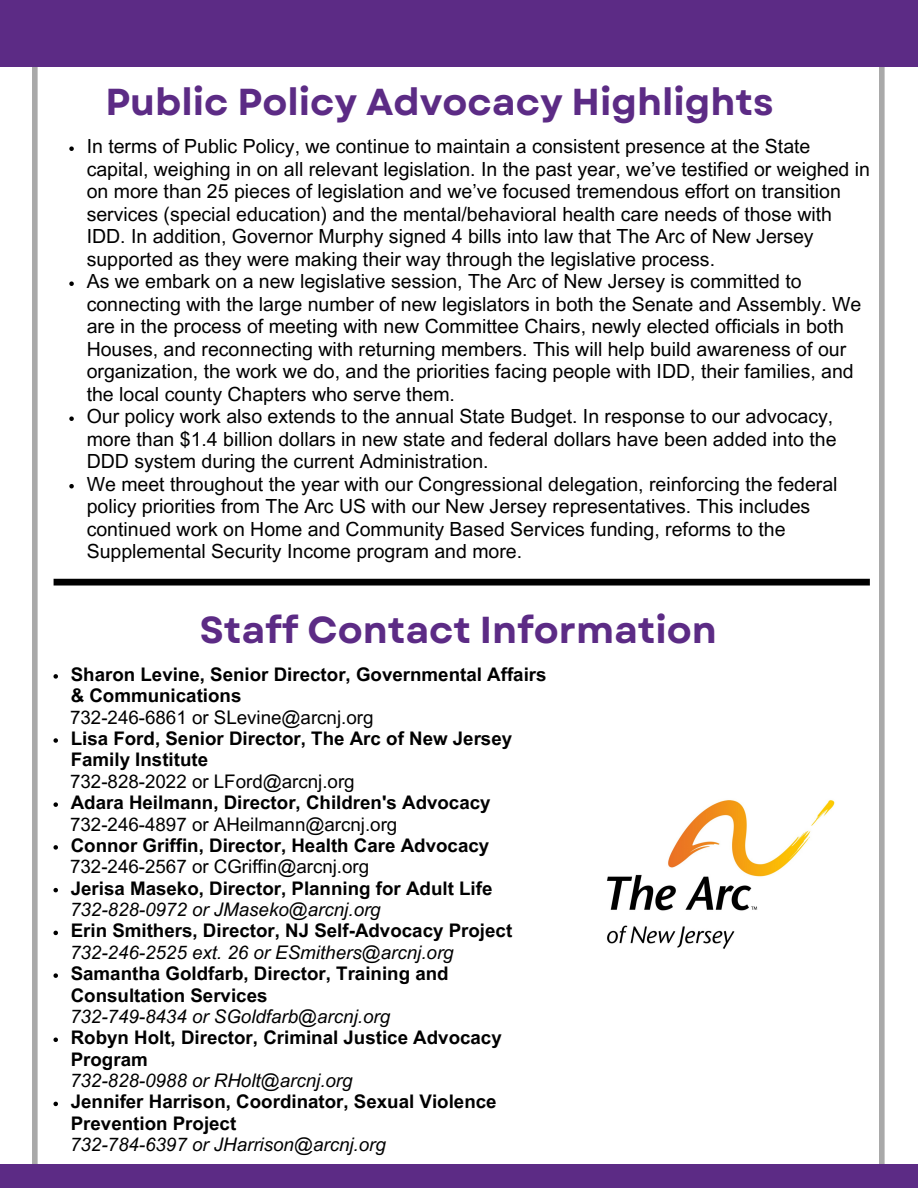
<style>
.page{position:relative;width:918px;height:1188px;background:#fff}
.page>*{position:absolute;margin:0;border:0;box-sizing:border-box;transform-origin:0 0}
.t1{font:700 37.5px "Garet";color:#5c2b85}
.t2{font:19.5px/22.5px "Arial MT Pro";color:#000}
.t3{font:700 18.75px/21.3px "Arial MT Pro";color:#000}
.t4{font:italic 18.75px "Arial MT Pro";color:#000}
.t5{font:18.75px "Arial MT Pro";color:#000}
</style>
<div class="page">
<div style="left:32px;top:0;width:6px;height:1188px;background:#a9a9a9"></div>
<div style="left:879px;top:0;width:6px;height:1188px;background:#a9a9a9"></div>
<div style="left:54px;top:579px;width:816px;height:7px;background:#000"></div>
<div style="left:0;top:0;width:918px;height:67px;background:#5c2b85"></div>
<div style="left:0;top:1164px;width:918px;height:24px;background:#5c2b85"></div>
<svg style="left:69px;top:146px;width:5px;height:5px"></svg>
<svg style="left:69px;top:281px;width:5px;height:5px"></svg>
<svg style="left:69px;top:416px;width:5px;height:5px"></svg>
<svg style="left:69px;top:484px;width:5px;height:4px"></svg>
<svg style="left:53px;top:674px;width:5px;height:5px"></svg>
<svg style="left:53px;top:738px;width:5px;height:5px"></svg>
<svg style="left:53px;top:802px;width:5px;height:5px"></svg>
<svg style="left:53px;top:845px;width:5px;height:5px"></svg>
<svg style="left:53px;top:888px;width:5px;height:4px"></svg>
<svg style="left:53px;top:931px;width:5px;height:4px"></svg>
<svg style="left:53px;top:973px;width:5px;height:5px"></svg>
<svg style="left:53px;top:1038px;width:5px;height:4px"></svg>
<svg style="left:53px;top:1102px;width:5px;height:4px"></svg>
<img style="left:607px;top:800px;width:228px;height:149px">
<h1 class="t1" style="left:105px;top:75px;width:670px">Public Policy Advocacy Highlights</h1>
<p class="t2" style="left:87px;top:138px;width:785px">In terms of Public Policy, we continue to maintain a consistent presence at the State capital, weighing in on all relevant legislation. In the past year, we’ve testified or weighed in on more than 25 pieces of legislation and we’ve focused tremendous effort on transition services (special education) and the mental/behavioral health care needs of those with IDD. In addition, Governor Murphy signed 4 bills into law that The Arc of New Jersey supported as they were making their way through the legislative process.<br>As we embark on a new legislative session, The Arc of New Jersey is committed to connecting with the large number of new legislators in both the Senate and Assembly. We are in the process of meeting with new Committee Chairs, newly elected officials in both Houses, and reconnecting with returning members. This will help build awareness of our organization, the work we do, and the priorities facing people with IDD, their families, and the local county Chapters who serve them.<br>Our policy work also extends to the annual State Budget. In response to our advocacy, more than $1.4 billion dollars in new state and federal dollars have been added into the DDD system during the current Administration.<br>We meet throughout the year with our Congressional delegation, reinforcing the federal policy priorities from The Arc US with our New Jersey representatives. This includes continued work on Home and Community Based Services funding, reforms to the Supplemental Security Income program and more.</p>
<h1 class="t1" style="left:200px;top:603px;width:519px">Staff Contact Information</h1>
<p class="t3" style="left:71px;top:666px;width:477px">Sharon Levine, Senior Director, Governmental Affairs &amp; Communications</p>
<p class="t5" style="left:70px;top:710px;width:305px">732-246-6861 or SLevine@arcnj.org</p>
<p class="t3" style="left:71px;top:730px;width:443px">Lisa Ford, Senior Director, The Arc of New Jersey<br>Family Institute</p>
<p class="t5" style="left:70px;top:774px;width:286px">732-828-2022 or LFord@arcnj.org</p>
<p class="t3" style="left:71px;top:794px;width:421px">Adara Heilmann, Director, Children's Advocacy</p>
<p class="t5" style="left:70px;top:817px;width:329px">732-246-4897 or AHeilmann@arcnj.org</p>
<p class="t3" style="left:71px;top:837px;width:420px">Connor Griffin, Director, Health Care Advocacy</p>
<p class="t5" style="left:70px;top:860px;width:301px">732-246-2567 or CGriffin@arcnj.org</p>
<p class="t3" style="left:71px;top:880px;width:423px">Jerisa Maseko, Director, Planning for Adult Life</p>
<p class="t4" style="left:70px;top:902px;width:312px">732-828-0972 or JMaseko@arcnj.org</p>
<p class="t3" style="left:71px;top:923px;width:443px">Erin Smithers, Director, NJ Self-Advocacy Project</p>
<p class="t4" style="left:70px;top:945px;width:385px">732-246-2525 ext. 26 or ESmithers@arcnj.org</p>
<p class="t3" style="left:71px;top:965px;width:379px">Samantha Goldfarb, Director, Training and<br>Consultation Services</p>
<p class="t4" style="left:70px;top:1009px;width:322px">732-749-8434 or SGoldfarb@arcnj.org</p>
<p class="t3" style="left:71px;top:1029px;width:433px">Robyn Holt, Director, Criminal Justice Advocacy<br>Program</p>
<p class="t4" style="left:70px;top:1073px;width:284px">732-828-0988 or RHolt@arcnj.org</p>
<p class="t3" style="left:71px;top:1094px;width:427px">Jennifer Harrison, Coordinator, Sexual Violence<br>Prevention Project</p>
<p class="t4" style="left:70px;top:1138px;width:317px">732-784-6397 or JHarrison@arcnj.org</p>
</div>
